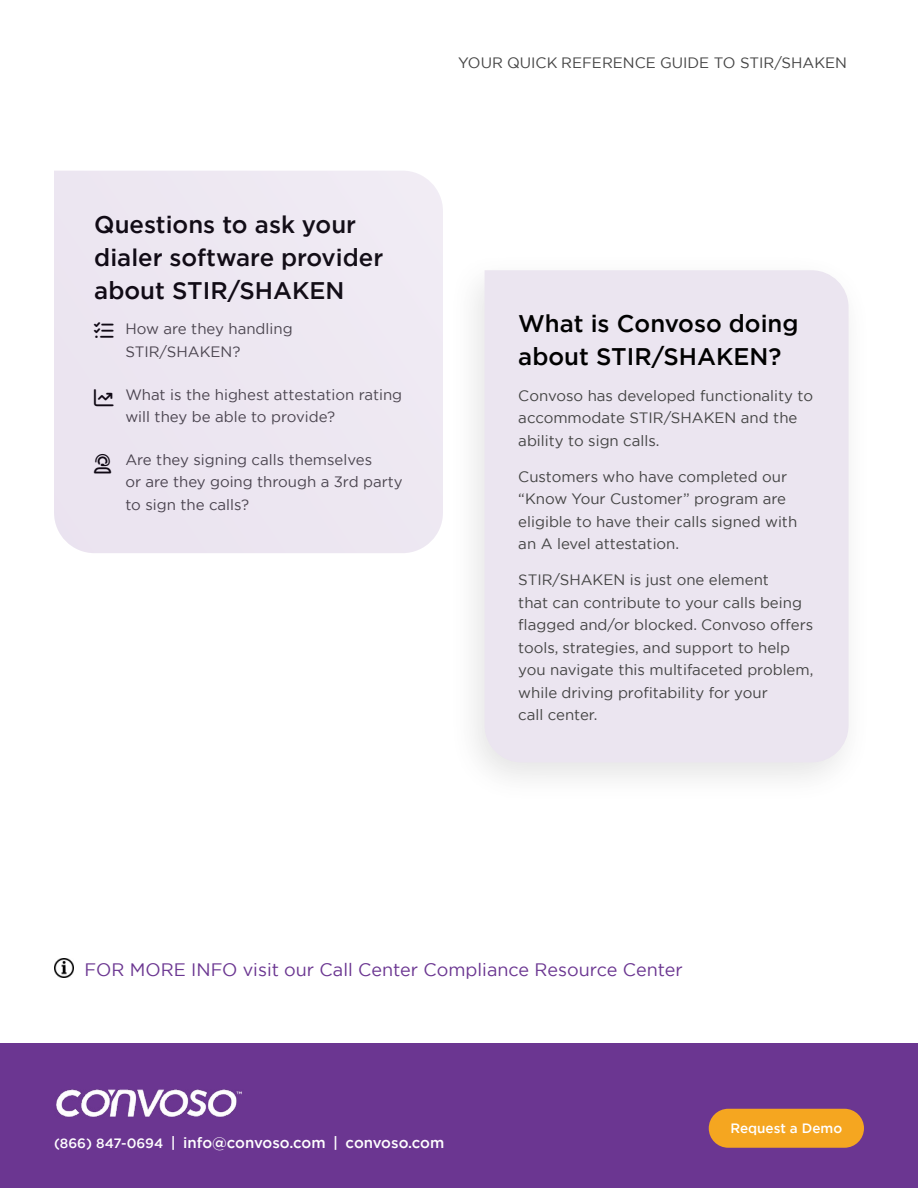
<style>
.page{position:relative;width:918px;height:1188px;background:#fff}
.page>*{position:absolute;margin:0;border:0;box-sizing:border-box;transform-origin:0 0}
.t1{font:500 24px/33px "Gotham";color:#010101}
.t2{font:19.5px "Font Awesome 6 Pro";color:#010101}
.t3{font:18px "Gotham";color:#6b3691}
.t4{font:15px/22.5px "Gotham";color:#444}
.t5{font:500 15px "Gotham";color:#fff}
.t6{font:500 13.5px "Gotham";color:#fff}
.s1{font-size:13.5px}
</style>
<div class="page">
<div style="left:0;top:1043px;width:918px;height:145px;background:#6b3691"></div>
<img style="left:56px;top:1089px;width:186px;height:28px">
<div style="left:709px;top:1109px;width:155px;height:39px;background:#f5a620;border-radius:20px"></div>
<img style="left:54px;top:959px;width:19px;height:19px">
<div style="left:54px;top:171px;width:389px;height:382px;background:#ede7f1"></div>
<div style="left:448px;top:252px;width:425px;height:553px;background:#676767;opacity:.27"></div>
<div style="left:485px;top:270px;width:364px;height:492px;background:#ebe5f0"></div>
<svg style="left:94px;top:322px;width:20px;height:16px"></svg>
<svg style="left:94px;top:389px;width:20px;height:17px"></svg>
<svg style="left:94px;top:454px;width:17px;height:19px"></svg>
<p class="t4" style="left:458px;top:51px;width:391px">YOUR QUICK REFERENCE GUIDE TO STIR/SHAKEN</p>
<h1 class="t1" style="left:94px;top:208px;width:290px">Questions to ask your dialer software provider about STIR/SHAKEN</h1>
<h2 class="t2" style="left:94px;top:321px;width:21px">●▲▼</h2>
<h2 class="t2" style="left:94px;top:388px;width:21px">▼●■◆</h2>
<h2 class="t2" style="left:94px;top:454px;width:19px">◆▲▲▼</h2>
<p class="t4" style="left:125px;top:318px;width:169px">How are they handling<br>STIR/SHAKEN?</p>
<p class="t4" style="left:125px;top:383px;width:278px">What is the highest attestation rating will they be able to provide?</p>
<p class="t4" style="left:125px;top:448px;width:279px">Are they signing calls themselves<br>or are they going through a 3rd party to sign the calls?</p>
<h1 class="t1" style="left:518px;top:306px;width:282px">What is Convoso doing about STIR/SHAKEN?</h1>
<p class="t4" style="left:518px;top:384px;width:296px">Convoso has developed functionality to accommodate STIR/SHAKEN and the ability to sign calls.</p>
<p class="t4" style="left:518px;top:465px;width:280px">Customers who have completed our “Know Your Customer” program are eligible to have their calls signed with an A level attestation.</p>
<p class="t4" style="left:518px;top:568px;width:297px">STIR/SHAKEN is just one element<br>that can contribute to your calls being flagged and/or blocked. Convoso offers tools, strategies, and support to help you navigate this multifaceted problem, while driving profitability for your<br>call center.</p>
<p class="t3" style="left:85px;top:958px;width:600px">FOR MORE INFO visit our Call Center Compliance Resource Center</p>
<p class="t5" style="left:54px;top:1133px;width:392px"><span class="s1">(866) 847-0694</span> | info@convoso.com | convoso.com</p>
<p class="t6" style="left:730px;top:1119px;width:113px">Request a Demo</p>
</div>
